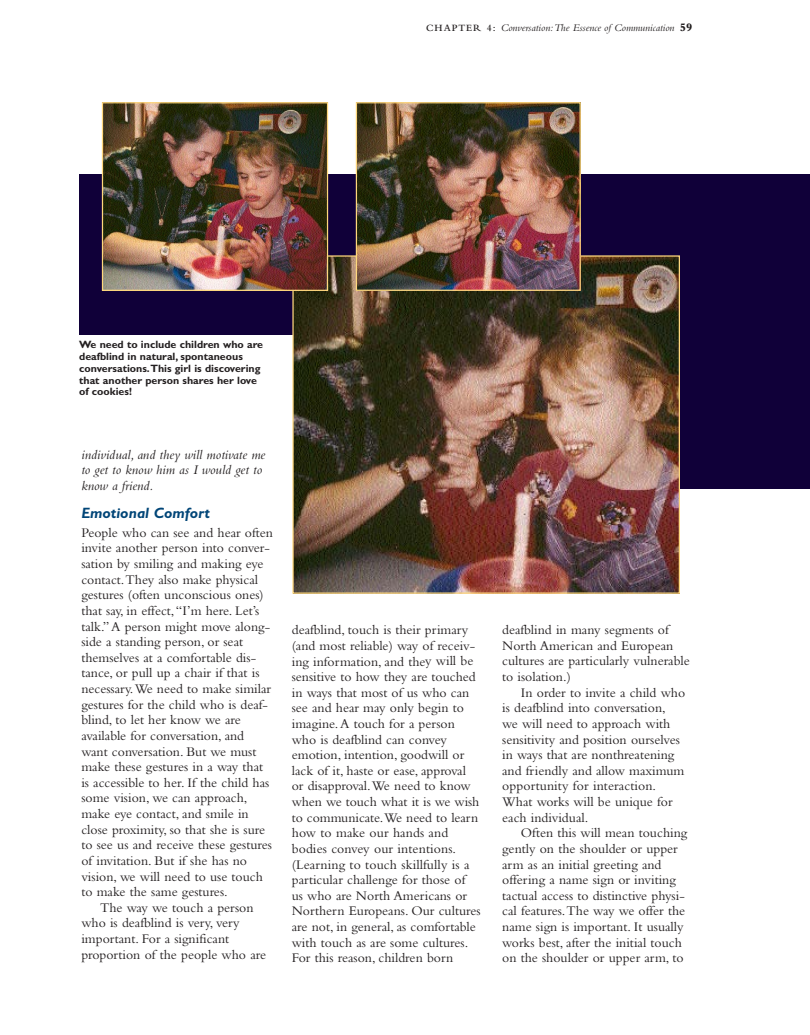
<style>
.page{position:relative;width:810px;height:1035px;background:#fff}
.page>*{position:absolute;margin:0;border:0;box-sizing:border-box;transform-origin:0 0}
.t1{font:italic 700 15px "Gill Sans";color:#004577}
.t2{font:13.75px/15.6px "Bembo";color:#231f20}
.t3{font:italic 13.75px/15.6px "Bembo";color:#231f20}
.t4{font:700 10.62px/11.9px "Gill Sans";color:#231f20}
.t5{font:italic 10.62px "Bembo";color:#231f20}
.s1{font-weight:600;font-style:normal;font-size:10px}
.s2{font-weight:800;font-style:normal;font-size:11.88px}
</style>
<div class="page">
<div style="left:299px;top:174px;width:511px;height:315px;background:#100039"></div>
<div style="left:79px;top:174px;width:252px;height:161px;background:#100039"></div>
<img style="left:294px;top:257px;width:384px;height:335px">
<img style="left:358px;top:104px;width:221px;height:185px">
<div style="left:356px;top:102px;width:225px;height:189px;border:1px solid #fed77d"></div>
<img style="left:104px;top:104px;width:222px;height:185px">
<div style="left:102px;top:102px;width:226px;height:189px;border:1px solid #fed77d"></div>
<p class="t5" style="left:426px;top:24px;width:268px"><span class="s1">CHAPTER 4:</span> Conversation:The Essence of Communication <span class="s2">59</span></p>
<p class="t4" style="left:79px;top:339px;width:186px">We need to include children who are deafblind in natural, spontaneous conversations.This girl is discovering that another person shares her love of cookies!</p>
<p class="t3" style="left:81px;top:448px;width:186px">individual, and they will motivate me to get to know him as I would get to know a friend.</p>
<p class="t1" style="left:81px;top:507px;width:130px">Emotional Comfort</p>
<p class="t2" style="left:81px;top:526px;width:193px">People who can see and hear often invite another person into conver&shy;sation by smiling and making eye contact.They also make physical gestures (often unconscious ones) that say, in effect,“I’m here. Let’s talk.”A person might move along&shy;side a standing person, or seat themselves at a comfortable dis&shy;tance, or pull up a chair if that is necessary.We need to make similar gestures for the child who is deaf&shy;blind, to let her know we are available for conversation, and want conversation. But we must make these gestures in a way that is accessible to her. If the child has some vision, we can approach, make eye contact, and smile in close proximity, so that she is sure to see us and receive these gestures of invitation. But if she has no vision, we will need to use touch to make the same gestures.</p>
<p class="t2" style="left:81px;top:901px;width:186px;text-indent:19px">The way we touch a person who is deafblind is very, very important. For a significant proportion of the people who are</p>
<p class="t2" style="left:292px;top:624px;width:190px">deafblind, touch is their primary (and most reliable) way of receiv&shy;ing information, and they will be sensitive to how they are touched in ways that most of us who can see and hear may only begin to imagine.A touch for a person who is deafblind can convey emotion, intention, goodwill or lack of it, haste or ease, approval or disapproval.We need to know when we touch what it is we wish to communicate.We need to learn how to make our hands and bodies convey our intentions. (Learning to touch skillfully is a particular challenge for those of<br>us who are North Americans or<br>Northern Europeans. Our cultures are not, in general, as comfortable with touch as are some cultures.<br>For this reason, children born</p>
<p class="t2" style="left:502px;top:624px;width:189px">deafblind in many segments of<br>North American and European cultures are particularly vulnerable to isolation.)</p>
<p class="t2" style="left:502px;top:686px;width:184px;text-indent:19px">In order to invite a child who is deafblind into conversation,<br>we will need to approach with sensitivity and position ourselves in ways that are nonthreatening and friendly and allow maximum opportunity for interaction.<br>What works will be unique for each individual.</p>
<p class="t2" style="left:502px;top:827px;width:187px;text-indent:19px">Often this will mean touching gently on the shoulder or upper arm as an initial greeting and offering a name sign or inviting tactual access to distinctive physi&shy;cal features.The way we offer the name sign is important. It usually works best, after the initial touch on the shoulder or upper arm, to</p>
</div>
